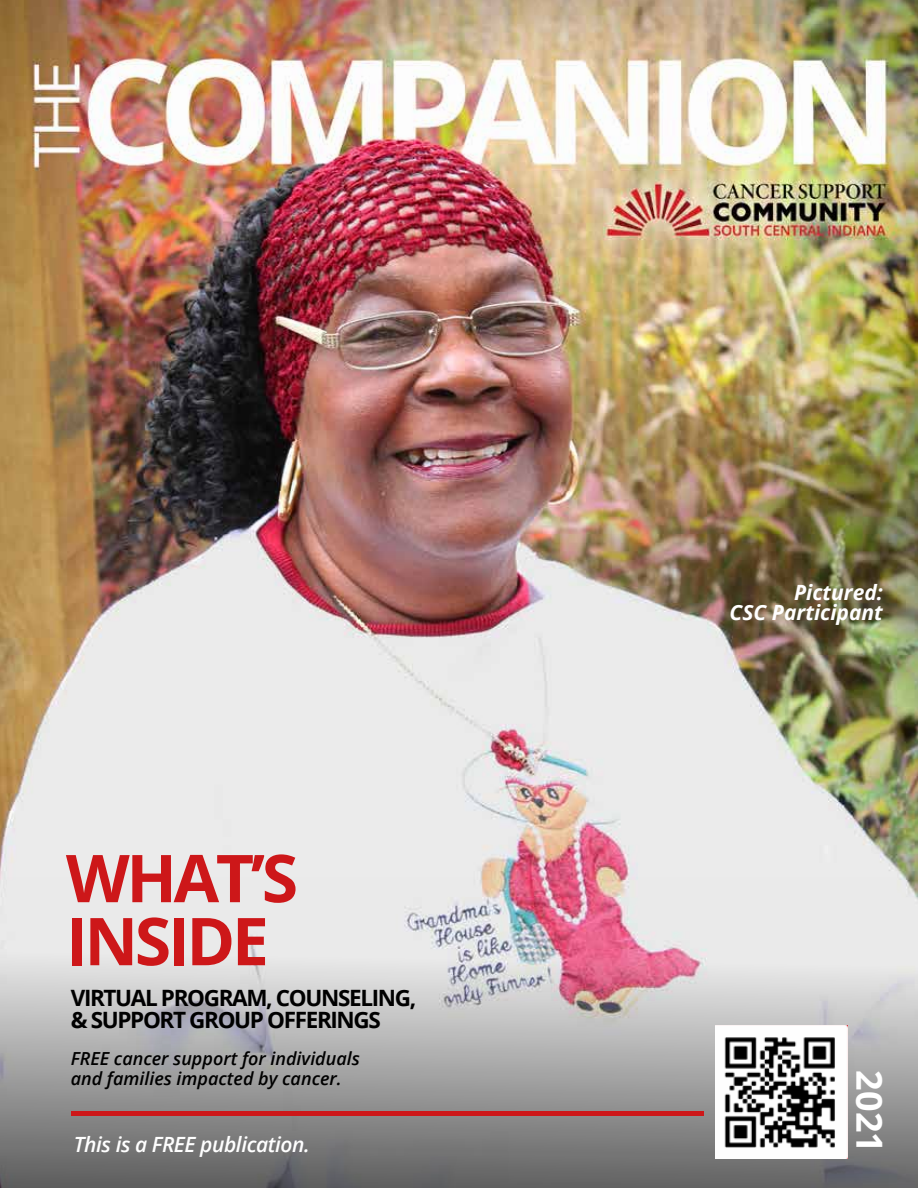
<style>
.page{position:relative;width:918px;height:1188px;background:#fff}
.page>*{position:absolute;margin:0;border:0;box-sizing:border-box;transform-origin:0 0}
.t1{font:700 66px/63px "Open Sans";letter-spacing:-.05em;color:#cd1719}
.t2{font:700 36px "Open Sans";color:#fff}
.t3{font:700 22.5px/21.8px "Open Sans";letter-spacing:-.06em;color:#000}
.t4{font:italic 600 21px "Open Sans";letter-spacing:-.02em;color:#fff}
.t5{font:italic 700 21px/19.5px "Open Sans";color:#fff;text-align:right}
.t6{font:italic 600 18px/19.5px "Open Sans";color:#000}
</style>
<div class="page">
<img style="left:0;top:0;width:918px;height:878px">
<svg style="left:0;top:878px;width:918px;height:310px;background:#b6b0b2"></svg>
<hr style="left:72px;top:1111px;width:632px;height:4px;background:#cd1719">
<img style="left:715px;top:1025px;width:132px;height:134px">
<h1 class="t1" style="left:66px;top:845px;width:234px">WHAT’S<br>INSIDE</h1>
<p class="t3" style="left:71px;top:986px;width:347px">VIRTUAL PROGRAM, COUNSELING, &amp; SUPPORT GROUP OFFERINGS</p>
<p class="t6" style="left:71px;top:1049px;width:291px">FREE cancer support for individuals and families impacted by cancer.</p>
<p class="t4" style="left:74px;top:1130px;width:237px">This is a FREE publication.</p>
<p class="t5" style="left:730px;top:582px;width:155px">Pictured:<br>CSC Participant</p>
<h2 class="t2" style="left:895px;top:1070px;width:84px;rotate:90deg">2021</h2>
</div>
